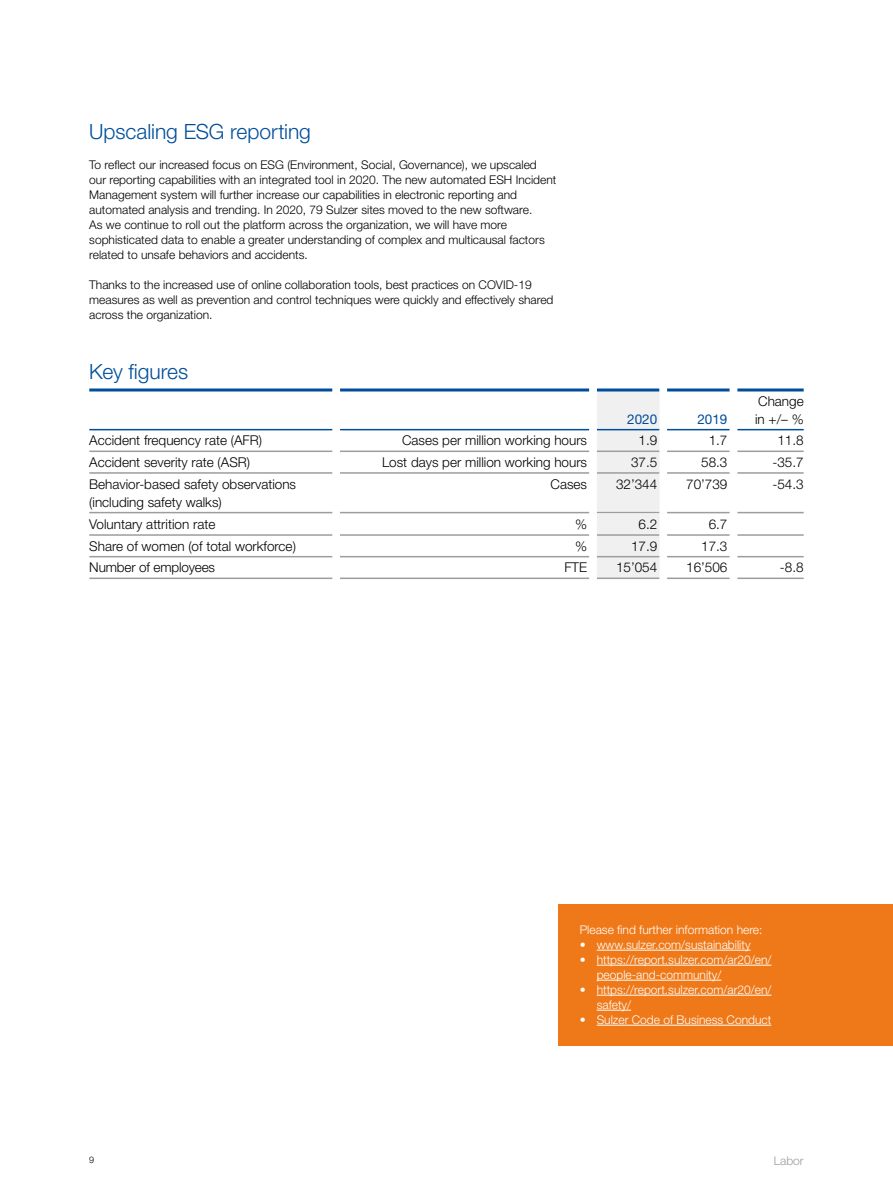
<style>
.page{position:relative;width:893px;height:1191px;background:#fff}
.page>*{position:absolute;margin:0;border:0;box-sizing:border-box;transform-origin:0 0}
.Subheading{font:300 21px "Helvetica Neue LT Pro";letter-spacing:-.005em;color:#004e9b}
.t1{font:300 13.5px/18px "Helvetica Neue LT Pro";color:#000}
.t2{font:13.5px "Helvetica Neue LT Pro";color:#004e9b}
.Body_text{font:300 12px/15px "Helvetica Neue LT Pro";color:#000}
.Body_text-2{font:300 12px/15px "Helvetica Neue LT Pro";color:#fff}
.Body_text-3{font:300 12px "Helvetica Neue LT Pro";color:#9d9d9c}
.Page_number_left{font:300 9px "Helvetica Neue LT Pro";color:#000}
</style>
<div class="page">
<hr style="left:89px;top:388px;width:244px;height:3px;background:#004e9b">
<hr style="left:340px;top:388px;width:249px;height:3px;background:#004e9b">
<hr style="left:597px;top:388px;width:62px;height:3px;background:#004e9b">
<hr style="left:667px;top:388px;width:63px;height:3px;background:#004e9b">
<hr style="left:737px;top:388px;width:67px;height:3px;background:#004e9b">
<hr style="left:89px;top:429px;width:244px;height:1px;background:#004e9b">
<hr style="left:340px;top:429px;width:249px;height:1px;background:#004e9b">
<hr style="left:667px;top:429px;width:63px;height:1px;background:#004e9b">
<hr style="left:737px;top:429px;width:67px;height:1px;background:#004e9b">
<hr style="left:89px;top:450px;width:244px;height:2px;background:#9d9d9c">
<hr style="left:340px;top:450px;width:249px;height:2px;background:#9d9d9c">
<hr style="left:667px;top:450px;width:63px;height:2px;background:#9d9d9c">
<hr style="left:737px;top:450px;width:67px;height:2px;background:#9d9d9c">
<hr style="left:89px;top:472px;width:244px;height:2px;background:#9d9d9c">
<hr style="left:340px;top:472px;width:249px;height:2px;background:#9d9d9c">
<hr style="left:667px;top:472px;width:63px;height:2px;background:#9d9d9c">
<hr style="left:737px;top:472px;width:67px;height:2px;background:#9d9d9c">
<hr style="left:89px;top:512px;width:244px;height:1px;background:#9d9d9c">
<hr style="left:340px;top:512px;width:249px;height:1px;background:#9d9d9c">
<hr style="left:667px;top:512px;width:63px;height:1px;background:#9d9d9c">
<hr style="left:737px;top:512px;width:67px;height:1px;background:#9d9d9c">
<svg style="left:596px;top:390px;width:64px;height:187px"></svg>
<hr style="left:89px;top:534px;width:244px;height:2px;background:#9d9d9c">
<hr style="left:340px;top:534px;width:249px;height:2px;background:#9d9d9c">
<hr style="left:597px;top:534px;width:62px;height:2px;background:#9d9d9c">
<hr style="left:667px;top:534px;width:63px;height:2px;background:#9d9d9c">
<hr style="left:737px;top:534px;width:67px;height:2px;background:#9d9d9c">
<hr style="left:89px;top:556px;width:244px;height:1px;background:#9d9d9c">
<hr style="left:340px;top:556px;width:249px;height:1px;background:#9d9d9c">
<hr style="left:597px;top:556px;width:62px;height:1px;background:#9d9d9c">
<hr style="left:667px;top:556px;width:63px;height:1px;background:#9d9d9c">
<hr style="left:737px;top:556px;width:67px;height:1px;background:#9d9d9c">
<hr style="left:89px;top:577px;width:244px;height:2px;background:#9d9d9c">
<hr style="left:340px;top:577px;width:249px;height:2px;background:#9d9d9c">
<hr style="left:597px;top:577px;width:62px;height:2px;background:#9d9d9c">
<hr style="left:667px;top:577px;width:63px;height:2px;background:#9d9d9c">
<hr style="left:737px;top:577px;width:67px;height:2px;background:#9d9d9c">
<div style="left:589px;top:513px;width:8px;height:22px;background:#fff"></div>
<div style="left:659px;top:513px;width:8px;height:22px;background:#fff"></div>
<div style="left:589px;top:535px;width:8px;height:21px;background:#fff"></div>
<div style="left:659px;top:535px;width:8px;height:21px;background:#fff"></div>
<div style="left:589px;top:556px;width:8px;height:22px;background:#fff"></div>
<div style="left:659px;top:556px;width:8px;height:22px;background:#fff"></div>
<div style="left:558px;top:904px;width:335px;height:141px;background:#ef7918"></div>
<hr style="left:597px;top:950px;width:153px;height:1px;background:#fff">
<hr style="left:597px;top:965px;width:174px;height:1px;background:#fff">
<hr style="left:597px;top:980px;width:124px;height:1px;background:#fff">
<hr style="left:597px;top:995px;width:174px;height:1px;background:#fff">
<hr style="left:597px;top:1010px;width:34px;height:1px;background:#fff">
<hr style="left:597px;top:1025px;width:174px;height:1px;background:#fff">
<p class="Subheading" style="left:89px;top:118px;width:223px">Upscaling ESG reporting</p>
<p class="Body_text" style="left:89px;top:157px;width:469px">To reflect our increased focus on ESG (Environment, Social, Governance), we upscaled our reporting capabilities with an integrated tool in 2020. The new automated ESH Incident Management system will further increase our capabilities in electronic reporting and automated analysis and trending. In 2020, 79 Sulzer sites moved to the new software.<br>As we continue to roll out the platform across the organization, we will have more sophisticated data to enable a greater understanding of complex and multicausal factors related to unsafe behaviors and accidents.</p>
<p class="Body_text" style="left:89px;top:277px;width:466px">Thanks to the increased use of online collaboration tools, best practices on COVID-19 measures as well as prevention and control techniques were quickly and effectively shared across the organization.</p>
<p class="Subheading" style="left:89px;top:358px;width:100px">Key figures</p>
<p class="t2" style="left:627px;top:410px;width:32px">2020</p>
<p class="t2" style="left:697px;top:410px;width:32px">2019</p>
<p class="t1" style="left:758px;top:391px;width:47px">Change</p>
<p class="t1" style="left:755px;top:409px;width:50px">in +/– %</p>
<p class="t1" style="left:89px;top:431px;width:174px">Accident frequency rate (AFR)</p>
<p class="t1" style="left:402px;top:431px;width:187px">Cases per million working hours</p>
<p class="t1" style="left:638px;top:431px;width:20px">1.9</p>
<p class="t1" style="left:709px;top:431px;width:20px">1.7</p>
<p class="t1" style="left:777px;top:431px;width:28px">11.8</p>
<p class="t1" style="left:89px;top:453px;width:162px">Accident severity rate (ASR)</p>
<p class="t1" style="left:382px;top:453px;width:207px">Lost days per million working hours</p>
<p class="t1" style="left:631px;top:453px;width:28px">37.5</p>
<p class="t1" style="left:701px;top:453px;width:28px">58.3</p>
<p class="t1" style="left:772px;top:453px;width:33px">-35.7</p>
<p class="t1" style="left:89px;top:474px;width:208px">Behavior-based safety observations (including safety walks)</p>
<p class="t1" style="left:551px;top:474px;width:38px">Cases</p>
<p class="t1" style="left:616px;top:474px;width:43px">32’344</p>
<p class="t1" style="left:686px;top:474px;width:43px">70’739</p>
<p class="t1" style="left:772px;top:474px;width:33px">-54.3</p>
<p class="t1" style="left:89px;top:515px;width:128px">Voluntary attrition rate</p>
<p class="t1" style="left:575px;top:515px;width:14px">%</p>
<p class="t1" style="left:638px;top:515px;width:20px">6.2</p>
<p class="t1" style="left:709px;top:515px;width:20px">6.7</p>
<p class="t1" style="left:89px;top:536px;width:208px">Share of women (of total workforce)</p>
<p class="t1" style="left:575px;top:536px;width:14px">%</p>
<p class="t1" style="left:631px;top:536px;width:28px">17.9</p>
<p class="t1" style="left:701px;top:536px;width:28px">17.3</p>
<p class="t1" style="left:89px;top:558px;width:127px">Number of employees</p>
<p class="t1" style="left:564px;top:558px;width:24px">FTE</p>
<p class="t1" style="left:616px;top:558px;width:43px">15’054</p>
<p class="t1" style="left:686px;top:558px;width:43px">16’506</p>
<p class="t1" style="left:780px;top:558px;width:25px">-8.8</p>
<p class="Body_text-2" style="left:580px;top:922px;width:184px">Please find further information here:</p>
<p class="Body_text-2" style="left:580px;top:937px;width:172px">• www.sulzer.com/sustainability</p>
<p class="Body_text-2" style="left:597px;top:952px;width:176px;text-indent:-17px">• https://report.sulzer.com/ar20/en/ people-and-community/</p>
<p class="Body_text-2" style="left:597px;top:982px;width:176px;text-indent:-17px">• https://report.sulzer.com/ar20/en/ safety/</p>
<p class="Body_text-2" style="left:580px;top:1012px;width:193px">• Sulzer Code of Business Conduct</p>
<p class="Page_number_left" style="left:89px;top:1154px;width:7px">9</p>
<p class="Body_text-3" style="left:774px;top:1153px;width:32px">Labor</p>
</div>
